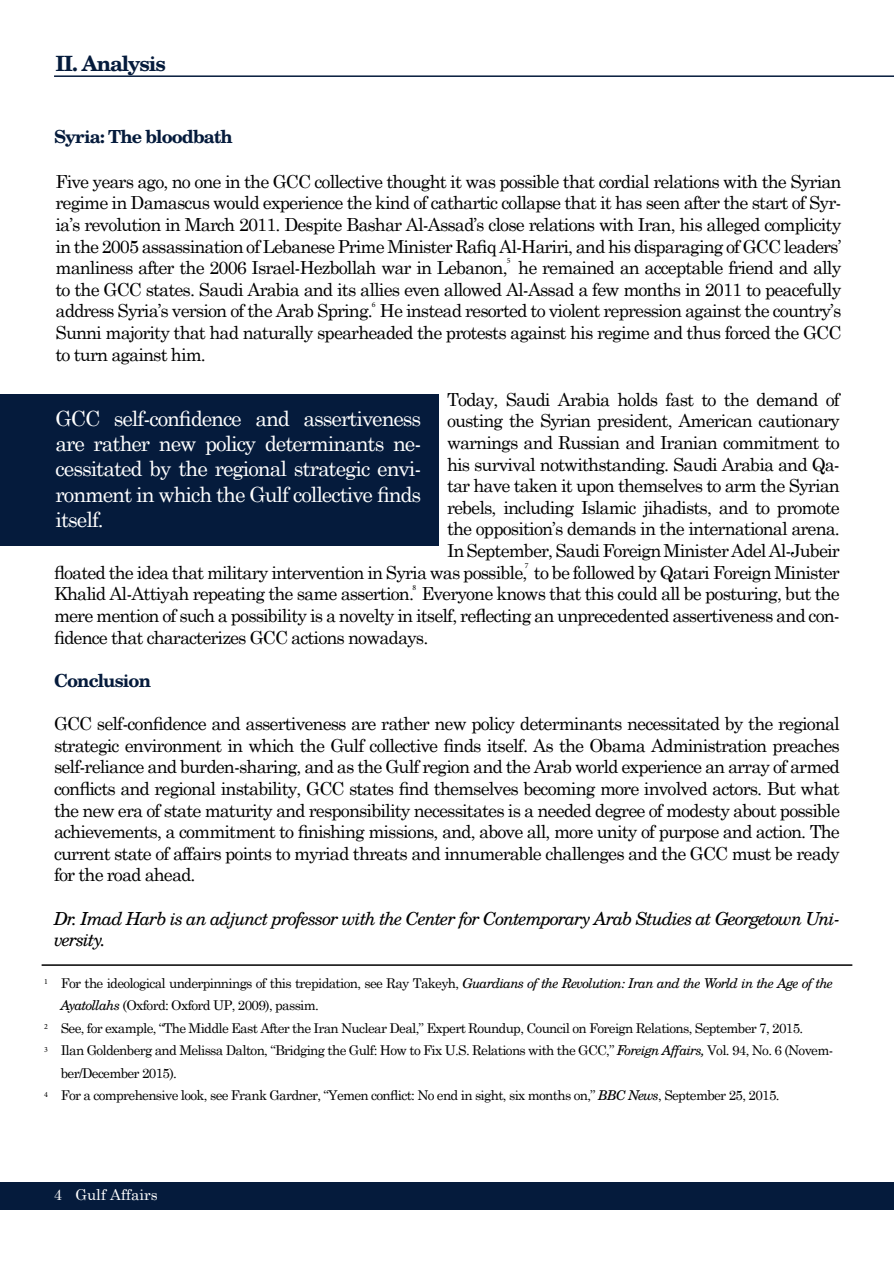
<style>
.page{position:relative;width:894px;height:1263px;background:#fff}
.page>*{position:absolute;margin:0;border:0;box-sizing:border-box;transform-origin:0 0}
.t1{font:21px/25.2px "Century Schoolbook";letter-spacing:-.05em;color:#fff;text-align:justify}
.t2{font:700 21px "Te X Gyre Schola";letter-spacing:-.05em;color:#051b3c}
.t3{font:18px/21.6px "Century Schoolbook";letter-spacing:-.05em;color:#000;text-align:justify}
.t4{font:italic 18px/21.6px "Te X Gyre Schola";letter-spacing:-.05em;color:#000}
.t5{font:700 18px "Te X Gyre Schola";letter-spacing:-.05em;color:#051b3c}
.t6{font:15px "Century Schoolbook";color:#fff}
.t7{font:13.5px/22.5px "Century Schoolbook";letter-spacing:-.05em;color:#000}
.t8{font:7.8px "Minion Pro";color:#000}
.s1{font-family:"Te X Gyre Schola";font-style:italic}
</style>
<div class="page">
<div style="left:0;top:1182px;width:893px;height:27px;background:#051b3c"></div>
<hr style="left:54px;top:75px;width:839px;height:2px;background:#051b3c">
<div style="left:0;top:394px;width:438px;height:152px;background:#051b3c"></div>
<hr style="left:42px;top:964px;width:810px;height:1px;background:#000">
<p class="t2" style="left:56px;top:46px;width:112px">II. Analysis</p>
<p class="t5" style="left:54px;top:121px;width:180px">Syria: The bloodbath</p>
<p class="t3" style="left:56px;top:170px;width:787px">Five years ago, no one in the GCC collective thought it was possible that cordial relations with the Syrian regime in Damascus would experience the kind of cathartic collapse that it has seen after the start of Syr&shy;ia’s revolution in March 2011. Despite Bashar Al-Assad’s close relations with Iran, his alleged complicity in the 2005 assassination of Lebanese Prime Minister Rafiq Al-Hariri, and his disparaging of GCC leaders’ manliness after the 2006 Israel-Hezbollah war in Lebanon, he remained an acceptable friend and ally to the GCC states. Saudi Arabia and its allies even allowed Al-Assad a few months in 2011 to peacefully address Syria’s version of the Arab Spring. He instead resorted to violent repression against the country’s Sunni majority that had naturally spearheaded the protests against his regime and thus forced the GCC to turn against him.</p>
<p class="t8" style="left:506px;top:256px;width:5px">5</p>
<p class="t8" style="left:372px;top:299px;width:5px">6</p>
<p class="t1" style="left:56px;top:405px;width:367px">GCC self-confidence and assertiveness are rather new policy determinants ne&shy;cessitated by the regional strategic envi&shy;ronment in which the Gulf collective finds itself.</p>
<p class="t3" style="left:447px;top:388px;width:394px">Today, Saudi Arabia holds fast to the demand of ousting the Syrian president, American cautionary warnings and Russian and Iranian commitment to his survival notwithstanding. Saudi Arabia and Qa&shy;tar have taken it upon themselves to arm the Syrian rebels, including Islamic jihadists, and to promote the opposition’s demands in the international arena.<br>In September, Saudi Foreign Minister Adel Al-Jubeir</p>
<p class="t8" style="left:524px;top:560px;width:5px">7</p>
<p class="t3" style="left:54px;top:561px;width:787px">floated the idea that military intervention in Syria was possible, to be followed by Qatari Foreign Minister Khalid Al-Attiyah repeating the same assertion. Everyone knows that this could all be posturing, but the mere mention of such a possibility is a novelty in itself, reflecting an unprecedented assertiveness and con&shy;fidence that characterizes GCC actions nowadays.</p>
<p class="t5" style="left:54px;top:665px;width:98px">Conclusion</p>
<p class="t3" style="left:54px;top:712px;width:787px">GCC self-confidence and assertiveness are rather new policy determinants necessitated by the regional strategic environment in which the Gulf collective finds itself. As the Obama Administration preaches self-reliance and burden-sharing, and as the Gulf region and the Arab world experience an array of armed conflicts and regional instability, GCC states find themselves becoming more involved actors. But what the new era of state maturity and responsibility necessitates is a needed degree of modesty about possible achievements, a commitment to finishing missions, and, above all, more unity of purpose and action. The current state of affairs points to myriad threats and innumerable challenges and the GCC must be ready for the road ahead.</p>
<p class="t4" style="left:54px;top:906px;width:787px">Dr. Imad Harb is an adjunct professor with the Center for Contemporary Arab Studies at Georgetown Uni&shy;versity.</p>
<p class="t8" style="left:412px;top:582px;width:5px">8</p>
<p class="t8" style="left:44px;top:976px;width:5px">1</p>
<p class="t8" style="left:44px;top:1021px;width:5px">2</p>
<p class="t8" style="left:44px;top:1044px;width:5px">3</p>
<p class="t8" style="left:44px;top:1089px;width:5px">4</p>
<p class="t7" style="left:61px;top:971px;width:773px">For the ideological underpinnings of this trepidation, see Ray Takeyh, <span class="s1">Guardians of the Revolution: Iran and the World in the Age of the Ayatollahs</span> (Oxford: Oxford UP, 2009), passim.<br>See, for example, “The Middle East After the Iran Nuclear Deal,” Expert Roundup, Council on Foreign Relations, September 7, 2015.<br>Ilan Goldenberg and Melissa Dalton, “Bridging the Gulf: How to Fix U.S. Relations with the GCC,” <span class="s1">Foreign Affairs,</span> Vol. 94, No. 6 (Novem&shy;ber/December 2015).<br>For a comprehensive look, see Frank Gardner, “Yemen conflict: No end in sight, six months on,” <span class="s1">BBC News</span>, September 25, 2015.</p>
<p class="t6" style="left:54px;top:1185px;width:105px">4 Gulf Affairs</p>
</div>
